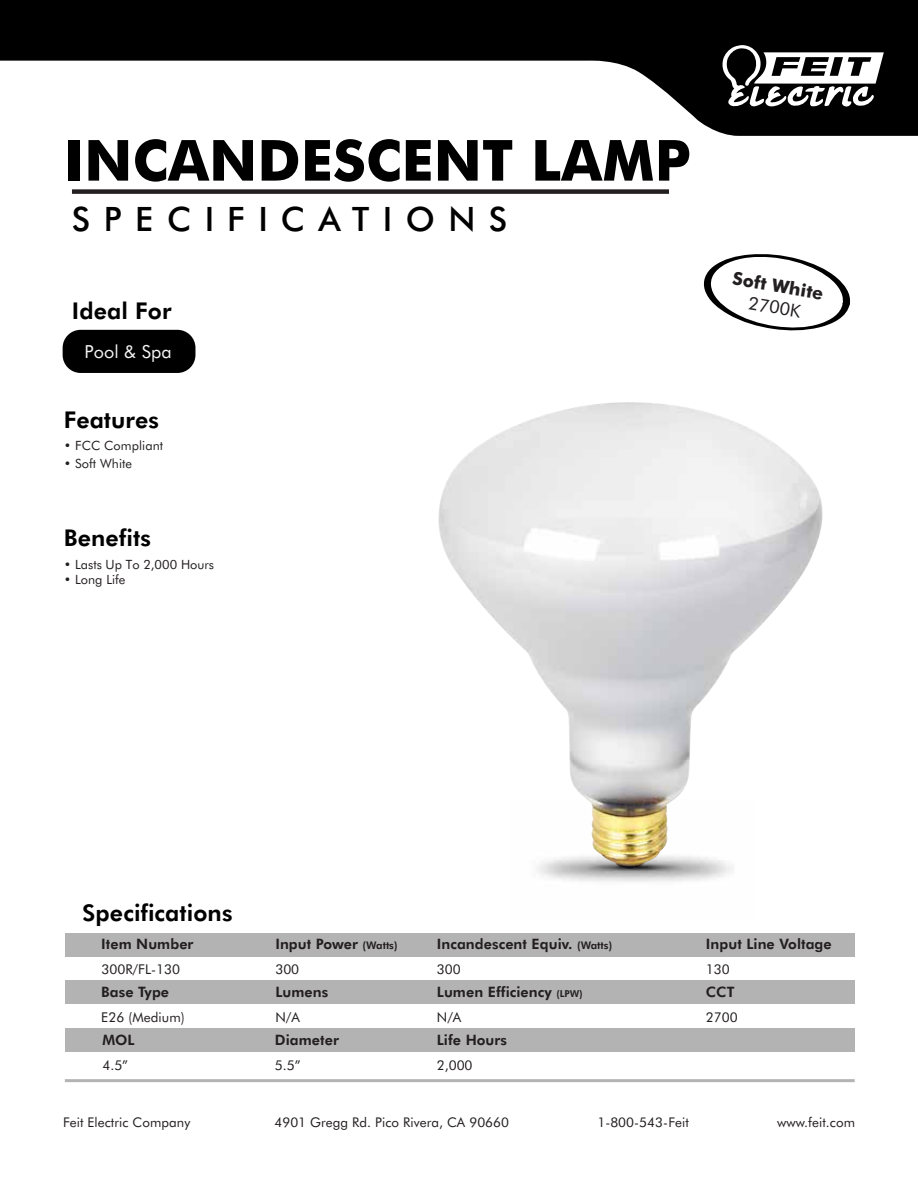
<style>
.page{position:relative;width:918px;height:1188px;background:#fff}
.page>*{position:absolute;margin:0;border:0;box-sizing:border-box;transform-origin:0 0}
.t1{font:700 56.7px "Futura BT";color:#000}
.t2{font:500 33.6px "Futura BT";letter-spacing:.4em;color:#000}
.t3{font:800 23.1px "Futura BT";letter-spacing:.005em;color:#000}
.t4{font:18px "Futura BT";letter-spacing:.005em;color:#f5f5f5}
.t5{font:700 17.85px "Futura BT";color:#231f20}
.t6{font:17.85px "Futura BT";color:#231f20}
.t7{font:800 14.4px "Futura BT";letter-spacing:.005em;color:#231f20}
.t8{font:13.5px "Futura BT";color:#231f20}
.t9{font:13.35px "Futura BT";letter-spacing:.005em;color:#231f20}
.t10{font:12.75px "Futura BT";color:#231f20}
.s1{font-size:10.5px}
.s2{font-size:9.6px}
</style>
<div class="page">
<img style="left:536px;top:868px;width:197px;height:14px">
<div style="left:72px;top:189px;width:597px;height:5px;background:#231f20"></div>
<svg style="left:0;top:0;width:918px;height:136px;fill:#000"></svg>
<svg style="left:721px;top:45px;width:163px;height:63px"></svg>
<div style="left:65px;top:933px;width:790px;height:24px;background:#b3b3b3"></div>
<div style="left:65px;top:981px;width:790px;height:23px;background:#b3b3b3"></div>
<div style="left:65px;top:1028px;width:790px;height:24px;background:#b3b3b3"></div>
<div style="left:63px;top:330px;width:132px;height:43px;background:#000;border-radius:18px"></div>
<hr style="left:65px;top:1079px;width:790px;height:3px;background:#000">
<svg style="left:703px;top:254px;width:147px;height:77px"></svg>
<img style="left:438px;top:402px;width:385px;height:466px">
<h1 class="t1" style="left:64px;top:126px;width:628px">INCANDESCENT LAMP</h1>
<h2 class="t2" style="left:72px;top:199px;width:437px">SPECIFICATIONS</h2>
<h3 class="t3" style="left:72px;top:297px;width:101px">Ideal For</h3>
<p class="t4" style="left:85px;top:341px;width:89px">Pool &amp; Spa</p>
<h3 class="t3" style="left:64px;top:406px;width:97px">Features</h3>
<p class="t10" style="left:64px;top:437px;width:101px">• FCC Compliant</p>
<p class="t10" style="left:64px;top:456px;width:70px">• Soft White</p>
<h3 class="t3" style="left:64px;top:523px;width:89px">Benefits</h3>
<p class="t10" style="left:64px;top:556px;width:152px">• Lasts Up To 2,000 Hours</p>
<p class="t10" style="left:64px;top:572px;width:63px">• Long Life</p>
<h3 class="t3" style="left:82px;top:898px;width:152px">Specifications</h3>
<p class="t5" style="left:735px;top:268px;width:93px;rotate:9deg">Soft White</p>
<p class="t6" style="left:750px;top:292px;width:54px;rotate:9deg">2700K</p>
<p class="t7" style="left:101px;top:935px;width:94px">Item Number</p>
<p class="t8" style="left:101px;top:961px;width:80px">300R/FL-130</p>
<p class="t8" style="left:275px;top:961px;width:25px">300</p>
<p class="t8" style="left:437px;top:961px;width:25px">300</p>
<p class="t8" style="left:706px;top:961px;width:25px">130</p>
<p class="t8" style="left:437px;top:1009px;width:26px">N/A</p>
<p class="t8" style="left:275px;top:1057px;width:27px">5.5”</p>
<p class="t7" style="left:437px;top:935px;width:177px">Incandescent Equiv. <span class="s1">(Watts)</span></p>
<p class="t7" style="left:706px;top:935px;width:127px">Input Line Voltage</p>
<p class="t7" style="left:275px;top:935px;width:124px">Input Power <span class="s1">(Watts)</span></p>
<p class="t7" style="left:101px;top:983px;width:69px">Base Type</p>
<p class="t7" style="left:437px;top:983px;width:147px">Lumen Efficiency <span class="s2">(LPW)</span></p>
<p class="t7" style="left:706px;top:983px;width:30px">CCT</p>
<p class="t7" style="left:275px;top:983px;width:54px">Lumens</p>
<p class="t8" style="left:101px;top:1009px;width:85px">E26 (Medium)</p>
<p class="t8" style="left:102px;top:1057px;width:27px">4.5”</p>
<p class="t8" style="left:275px;top:1009px;width:26px">N/A</p>
<p class="t8" style="left:706px;top:1009px;width:33px">2700</p>
<p class="t7" style="left:275px;top:1031px;width:65px">Diameter</p>
<p class="t7" style="left:437px;top:1031px;width:72px">Life Hours</p>
<p class="t7" style="left:102px;top:1031px;width:34px">MOL</p>
<p class="t8" style="left:437px;top:1057px;width:37px">2,000</p>
<p class="t9" style="left:63px;top:1114px;width:129px">Feit Electric Company</p>
<p class="t9" style="left:274px;top:1114px;width:236px">4901 Gregg Rd. Pico Rivera, CA 90660</p>
<p class="t9" style="left:597px;top:1114px;width:93px">1-800-543-Feit</p>
<p class="t9" style="left:777px;top:1114px;width:79px">www.feit.com</p>
</div>
